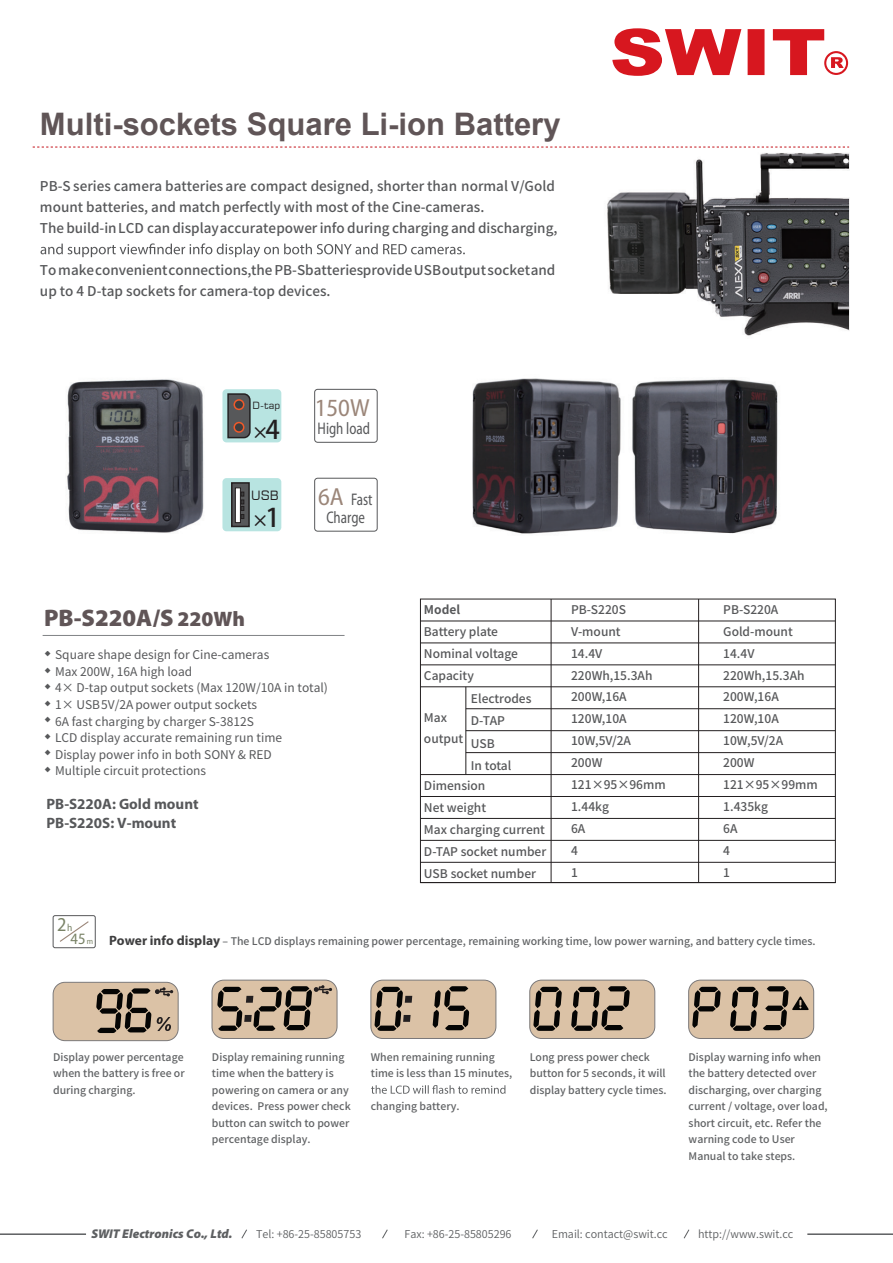
<style>
.page{position:relative;width:893px;height:1263px;background:#fff}
.page>*{position:absolute;margin:0;border:0;box-sizing:border-box;transform-origin:0 0}
.t1{font:700 31.05px "Arial";color:#605557}
.t2{font:semi-condensed 24.75px "Myriad Pro";color:#9b8679}
.t3{font:900 24px "Myriad Pro";color:#605557}
.t4{font:semi-condensed 19.8px "Myriad Pro";color:#798266}
.t5{font:700 17.1px "Myriad";color:#231f20}
.t6{font:semi-condensed 16.95px/18px "Myriad Pro";color:#57585a;text-align:center;scale:.84 1}
.t7{font:semi-condensed 15.9px "Myriad Pro";color:#798266}
.t8{font:700 15px/19.5px "Myriad Pro";color:#57585a}
.t9{font:500 13.5px/21px "Source Han Sans CN";color:#57585a}
.t10{font:italic 900 12.75px "Myriad Pro";color:#5d5f61}
.t11{font:12.75px "Square 721 BT";color:#231f20}
.t12{font:500 12px/21.9px "Source Han Sans CN";color:#57585a}
.t13{font:12px "Source Han Sans CN";color:#57585a}
.t14{font:700 12px "Source Han Sans CN";color:#57585a}
.t15{font:10.8px "Source Han Sans CN";color:#5d5f61}
.t16{font:500 10.5px/16.5px "Source Han Sans CN";color:#606264}
.t17{font:9.9px "Square 721 BT";color:#231f20}
.s1{font-size:25.5px}
.s2{font-size:21px}
.s3{font-size:24.75px;color:#9b8679}
.s4{font-family:"Microsoft Ya Hei"}
.s5{font-size:10.35px}
.s6{font-size:8.25px}
.s7{font-family:"Myriad Pro";font-weight:700;font-size:13.5px;color:#3e3e3f}
</style>
<div class="page">
<svg style="left:612px;top:28px;width:236px;height:48px"></svg>
<svg style="left:242px;top:1230px;width:5px;height:8px"></svg>
<svg style="left:382px;top:1230px;width:5px;height:8px"></svg>
<svg style="left:533px;top:1230px;width:4px;height:8px"></svg>
<svg style="left:684px;top:1230px;width:5px;height:8px"></svg>
<hr style="left:0;top:1233px;width:86px;height:2px;background:#5d5f61">
<hr style="left:807px;top:1233px;width:86px;height:2px;background:#5d5f61">
<hr style="left:466px;top:687px;width:1px;height:87px;background:#231f20">
<hr style="left:420px;top:621px;width:415px;height:1px;background:#231f20">
<hr style="left:420px;top:643px;width:415px;height:1px;background:#231f20">
<hr style="left:420px;top:665px;width:415px;height:1px;background:#231f20">
<hr style="left:420px;top:686px;width:415px;height:1px;background:#231f20">
<hr style="left:466px;top:708px;width:369px;height:1px;background:#231f20">
<hr style="left:466px;top:730px;width:369px;height:1px;background:#231f20">
<hr style="left:466px;top:752px;width:369px;height:1px;background:#231f20">
<hr style="left:420px;top:774px;width:415px;height:1px;background:#231f20">
<hr style="left:420px;top:796px;width:415px;height:1px;background:#231f20">
<hr style="left:420px;top:818px;width:415px;height:1px;background:#231f20">
<hr style="left:420px;top:862px;width:415px;height:1px;background:#231f20">
<hr style="left:420px;top:840px;width:415px;height:1px;background:#231f20">
<hr style="left:551px;top:599px;width:1px;height:283px;background:#231f20">
<hr style="left:698px;top:599px;width:1px;height:283px;background:#231f20">
<div style="left:420px;top:599px;width:416px;height:284px;border:1px solid #231f20"></div>
<hr style="left:43px;top:635px;width:302px;height:1px;background:#808285">
<div style="left:53px;top:915px;width:42px;height:33px;border:1px solid #57585a;border-radius:2px"></div>
<svg style="left:60px;top:921px;width:29px;height:21px"></svg>
<div style="left:371px;top:980px;width:125px;height:58px;background:#dbc2a6;border-radius:12px"></div>
<div style="left:370px;top:980px;width:126px;height:59px;border:1px solid #231f20;border-radius:12px"></div>
<svg style="left:433px;top:986px;width:36px;height:44px"></svg>
<svg style="left:375px;top:987px;width:37px;height:44px"></svg>
<div style="left:689px;top:980px;width:125px;height:58px;background:#dbc2a6;border-radius:12px"></div>
<div style="left:688px;top:980px;width:126px;height:59px;border:1px solid #231f20;border-radius:12px"></div>
<svg style="left:730px;top:986px;width:79px;height:45px"></svg>
<svg style="left:692px;top:987px;width:29px;height:41px"></svg>
<div style="left:530px;top:980px;width:125px;height:58px;background:#dbc2a6;border-radius:12px"></div>
<div style="left:529px;top:980px;width:126px;height:59px;border:1px solid #231f20;border-radius:12px"></div>
<svg style="left:571px;top:986px;width:59px;height:45px"></svg>
<svg style="left:533px;top:987px;width:29px;height:44px"></svg>
<div style="left:212px;top:980px;width:125px;height:58px;background:#dbc2a6;border-radius:12px"></div>
<div style="left:212px;top:980px;width:125px;height:59px;border:1px solid #231f20;border-radius:12px"></div>
<svg style="left:217px;top:985px;width:115px;height:46px"></svg>
<div style="left:53px;top:982px;width:125px;height:59px;background:#dbc2a6;border-radius:12px"></div>
<div style="left:53px;top:982px;width:126px;height:59px;border:1px solid #231f20;border-radius:12px"></div>
<svg style="left:96px;top:987px;width:77px;height:46px"></svg>
<svg style="left:371px;top:1085px;width:134px;height:9px"></svg>
<svg style="left:33px;top:147px;width:567px;height:1px"></svg>
<img style="left:66px;top:379px;width:138px;height:154px">
<img style="left:472px;top:378px;width:140px;height:156px">
<img style="left:612px;top:379px;width:166px;height:155px">
<img style="left:600px;top:147px;width:250px;height:189px">
<svg style="left:40px;top:243px;width:425px;height:14px"></svg>
<div style="left:222px;top:478px;width:59px;height:53px;background:#b8e4e1;border-radius:4px"></div>
<div style="left:231px;top:482px;width:19px;height:45px;background:#57585a;border:2px solid #231f20"></div>
<svg style="left:235px;top:488px;width:6px;height:35px"></svg>
<svg style="left:241px;top:492px;width:3px;height:27px"></svg>
<div style="left:222px;top:389px;width:59px;height:53px;background:#b8e4e1;border-radius:4px"></div>
<svg style="left:227px;top:393px;width:24px;height:46px"></svg>
<div style="left:234px;top:423px;width:10px;height:9px;background:#3e3e3f;border-radius:50%"></div>
<div style="left:233px;top:422px;width:11px;height:11px;border:2px solid #f15929;border-radius:50%"></div>
<div style="left:234px;top:400px;width:10px;height:9px;background:#3e3e3f;border-radius:50%"></div>
<div style="left:233px;top:399px;width:11px;height:11px;border:2px solid #f15929;border-radius:50%"></div>
<div style="left:314px;top:389px;width:63px;height:53px;border:1px solid #57585a;border-radius:3px"></div>
<div style="left:314px;top:478px;width:63px;height:53px;border:1px solid #57585a;border-radius:3px"></div>
<h1 class="t1" style="left:40px;top:102px;width:522px">Multi-sockets Square Li-ion Battery</h1>
<p class="t9" style="left:40px;top:176px;width:519px">PB-S series camera batteries are compact designed, shorter than normal V/Gold mount batteries, and match perfectly with most of the Cine-cameras.<br>The build-inLCD can displayaccuratepower info during charging and discharging,</p>
<p class="t9" style="left:40px;top:260px;width:517px">Tomakeconvenientconnections,thePB-SbatteriesprovideUSBoutputsocketand up to 4 D-tap sockets for camera-top devices.</p>
<p class="t17" style="left:253px;top:400px;width:29px">D-tap</p>
<h3 class="t5" style="left:252px;top:422px;width:29px">× <span class="s1">4</span></h3>
<p class="t11" style="left:251px;top:487px;width:29px">USB</p>
<h3 class="t5" style="left:252px;top:511px;width:29px">× <span class="s1">1</span></h3>
<h3 class="t3" style="left:44px;top:605px;width:202px">PB-S220A/S <span class="s2">220Wh</span></h3>
<h2 class="t2" style="left:315px;top:394px;width:56px">150W</h2>
<h3 class="t6" style="left:317px;top:419px;width:64px">High load</h3>
<h3 class="t6" style="left:318px;top:490px;width:67px"><span class="s3">6A</span> Fast<br>Charge</h3>
<p class="t13" style="left:44px;top:648px;width:227px"><span class="s4">◆</span> Square shape design for Cine-cameras</p>
<p class="t13" style="left:44px;top:665px;width:150px"><span class="s4">◆</span> Max 200W, 16A high load</p>
<p class="t13" style="left:44px;top:681px;width:285px"><span class="s4">◆</span> 4× D-tap output sockets (Max 120W/10A in total)</p>
<p class="t13" style="left:44px;top:698px;width:215px"><span class="s4">◆</span> 1× USB 5V/2A power output sockets</p>
<p class="t13" style="left:44px;top:714px;width:211px"><span class="s4">◆</span> 6A fast charging by charger S-3812S</p>
<p class="t13" style="left:44px;top:731px;width:239px"><span class="s4">◆</span> LCD display accurate remaining run time</p>
<p class="t13" style="left:44px;top:747px;width:229px"><span class="s4">◆</span> Display power info in both SONY &amp; RED</p>
<p class="t13" style="left:44px;top:764px;width:164px"><span class="s4">◆</span> Multiple circuit protections</p>
<h3 class="t8" style="left:47px;top:794px;width:154px">PB-S220A: Gold mount<br>PB-S220S: V-mount</h3>
<p class="t14" style="left:424px;top:603px;width:38px">Model</p>
<p class="t12" style="left:424px;top:621px;width:95px">Battery plate<br>Nominal voltage<br>Capacity</p>
<p class="t12" style="left:424px;top:706px;width:41px">Max output</p>
<p class="t12" style="left:424px;top:775px;width:124px">Dimension<br>Net weight<br>Max charging current<br>D-TAP socket number<br>USB socket number</p>
<p class="t12" style="left:471px;top:687px;width:62px;line-height:22.5px">Electrodes<br>D-TAP<br>USB<br>In total</p>
<p class="t12" style="left:571px;top:599px;width:96px">PB-S220S<br>V-mount<br>14.4V<br>220Wh,15.3Ah<br>200W,16A<br>120W,10A<br>10W,5V/2A<br>200W<br>121×95×96mm<br>1.44kg<br>6A<br>4<br>1</p>
<p class="t12" style="left:723px;top:599px;width:96px">PB-S220A<br>Gold-mount<br>14.4V<br>220Wh,15.3Ah<br>200W,16A<br>120W,10A<br>10W,5V/2A<br>200W<br>121×95×99mm<br>1.435kg<br>6A<br>4<br>1</p>
<h3 class="t4" style="left:57px;top:914px;width:17px">2<span class="s5">h</span></h3>
<h3 class="t7" style="left:71px;top:930px;width:24px">45<span class="s6">m</span></h3>
<p class="t16" style="left:109px;top:933px;width:708px"><span class="s7">Power info display</span> ‒ The LCD displays remaining power percentage, remaining working time, low power warning, and battery cycle times.</p>
<p class="t16" style="left:53px;top:1049px;width:133px;text-align:justify">Display power percentage when the battery is free or during charging.</p>
<p class="t16" style="left:212px;top:1049px;width:140px">Display remaining running time when the battery is powering on camera or any devices. Press power check button can switch to power percentage display.</p>
<p class="t16" style="left:371px;top:1049px;width:143px">When remaining running time is less than 15 minutes,</p>
<p class="t16" style="left:371px;top:1098px;width:90px">changing battery.</p>
<p class="t16" style="left:530px;top:1049px;width:138px">Long press power check button for 5 seconds, it will display battery cycle times.</p>
<p class="t16" style="left:689px;top:1049px;width:141px">Display warning info when the battery detected over discharging, over charging current / voltage, over load, short circuit, etc. Refer the warning code to User<br>Manual to take steps.</p>
<p class="t10" style="left:91px;top:1226px;width:143px">SWIT Electronics Co., Ltd.</p>
<p class="t15" style="left:256px;top:1227px;width:107px">Tel: +86-25-85805753</p>
<p class="t15" style="left:405px;top:1228px;width:108px">Fax: +86-25-85805296</p>
<p class="t15" style="left:552px;top:1228px;width:117px">Email: contact@swit.cc</p>
<p class="t15" style="left:698px;top:1228px;width:97px">http://www.swit.cc</p>
</div>
